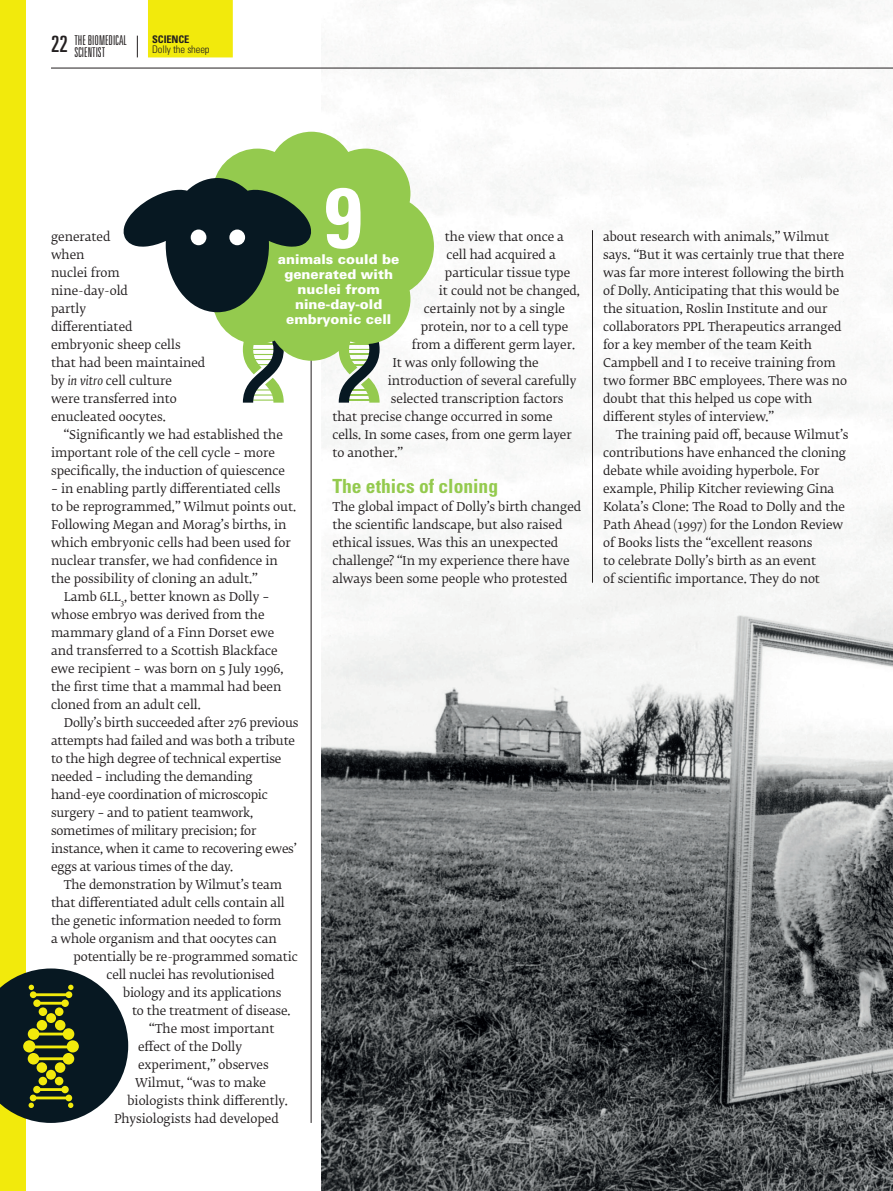
<style>
.page{position:relative;width:893px;height:1191px;background:#fff}
.page>*{position:absolute;margin:0;border:0;box-sizing:border-box;transform-origin:0 0}
.t1{font:700 condensed 85.2px "Univers";color:#fff}
.BS_Crosshead{font:700 condensed 19.5px "Univers";color:#94ca4e}
.t2{font:900 13.5px/15px "Univers";color:#fff;text-align:center}
.t3{font:300 ultra-condensed 13.5px/12px "Univers";color:#231f20;text-align:center}
.BS_Body_Copy_Indente{font:12px/18px "Fedra Serif B Std";color:#231f20}
.BS_Body_Copy_No_Inde{font:12px/18px "Fedra Serif B Std";color:#231f20}
.L__Master__Tab_Body{font:300 condensed 10.5px/9.9px "Univers";letter-spacing:-.01em;color:#231f20}
.s1{font-weight:400;font-size:22.5px}
.s2{font-weight:700}
.s3{font-style:italic}
</style>
<div class="page">
<img style="left:322px;top:0;width:571px;height:1191px">
<hr style="left:311px;top:230px;width:1px;height:893px;background:#231f20">
<hr style="left:592px;top:230px;width:1px;height:353px;background:#231f20">
<svg style="left:137px;top:36px;width:1px;height:21px"></svg>
<div style="left:0;top:0;width:26px;height:1191px;background:#f2ea0c"></div>
<div style="left:148px;top:0;width:85px;height:57px;background:#f2ea0c"></div>
<hr style="left:51px;top:68px;width:842px;height:1px;background:#231f20">
<svg style="left:339px;top:361px;width:41px;height:41px"></svg>
<svg style="left:215px;top:132px;width:219px;height:229px;fill:#94ca4e"></svg>
<svg style="left:123px;top:178px;width:190px;height:224px"></svg>
<div style="left:191px;top:229px;width:15px;height:16px;background:#fff;border-radius:50%"></div>
<div style="left:229px;top:229px;width:16px;height:16px;background:#fff;border-radius:50%"></div>
<svg style="left:0;top:968px;width:128px;height:155px;background:#485339"></svg>
<p class="t3" style="left:51px;top:34px;width:78px"><span class="s1">22</span> THE BIOMEDICAL<br>SCIENTIST</p>
<p class="L__Master__Tab_Body" style="left:152px;top:35px;width:59px"><span class="s2">SCIENCE<br></span>Dolly the sheep</p>
<p class="t1" style="left:324px;top:165px;width:39px">9</p>
<p class="BS_Body_Copy_Indente" style="left:51px;top:228px;width:156px">generated<br>when<br>nuclei from<br>nine-day-old<br>partly<br>differentiated<br>embryonic sheep cells that had been maintained by <span class="s3">in vitro</span> cell culture<br>were transferred into enucleated oocytes.</p>
<p class="BS_Body_Copy_Indente" style="left:51px;top:426px;width:247px;text-indent:13px">“Significantly we had established the important role of the cell cycle ‒ more specifically, the induction of quiescence<br>‒ in enabling partly differentiated cells<br>to be reprogrammed,” Wilmut points out.<br>Following Megan and Morag’s births, in which embryonic cells had been used for nuclear transfer, we had confidence in the possibility of cloning an adult.”</p>
<p class="BS_Body_Copy_Indente" style="left:51px;top:588px;width:234px;text-indent:13px">Lamb 6LL<sub>3</sub>, better known as Dolly ‒ whose embryo was derived from the mammary gland of a Finn Dorset ewe and transferred to a Scottish Blackface ewe recipient ‒ was born on 5 July 1996, the first time that a mammal had been cloned from an adult cell.</p>
<p class="BS_Body_Copy_Indente" style="left:51px;top:714px;width:249px;text-indent:13px">Dolly’s birth succeeded after 276 previous attempts had failed and was both a tribute to the high degree of technical expertise needed ‒ including the demanding hand-eye coordination of microscopic surgery ‒ and to patient teamwork, sometimes of military precision; for instance, when it came to recovering ewes’ eggs at various times of the day.</p>
<p class="BS_Body_Copy_Indente" style="left:64px;top:876px;width:220px">The demonstration by Wilmut’s team</p>
<p class="BS_Body_Copy_Indente" style="left:51px;top:894px;width:235px">that differentiated adult cells contain all</p>
<p class="BS_Body_Copy_Indente" style="left:51px;top:912px;width:232px">the genetic information needed to form</p>
<p class="BS_Body_Copy_Indente" style="left:51px;top:930px;width:227px">a whole organism and that oocytes can</p>
<p class="BS_Body_Copy_Indente" style="left:74px;top:948px;width:226px">potentially be re-programmed somatic</p>
<p class="BS_Body_Copy_Indente" style="left:107px;top:966px;width:170px">cell nuclei has revolutionised</p>
<p class="BS_Body_Copy_Indente" style="left:123px;top:984px;width:160px">biology and its applications</p>
<p class="BS_Body_Copy_Indente" style="left:132px;top:1002px;width:160px">to the treatment of disease.</p>
<p class="BS_Body_Copy_Indente" style="left:149px;top:1020px;width:127px">“The most important</p>
<p class="BS_Body_Copy_Indente" style="left:138px;top:1038px;width:106px">effect of the Dolly</p>
<p class="BS_Body_Copy_Indente" style="left:138px;top:1056px;width:132px">experiment,” observes</p>
<p class="BS_Body_Copy_Indente" style="left:135px;top:1074px;width:132px">Wilmut, “was to make</p>
<p class="BS_Body_Copy_Indente" style="left:128px;top:1092px;width:162px">biologists think differently.</p>
<p class="BS_Body_Copy_Indente" style="left:114px;top:1110px;width:166px">Physiologists had developed</p>
<p class="BS_Body_Copy_Indente" style="left:445px;top:228px;width:121px">the view that once a</p>
<p class="BS_Body_Copy_Indente" style="left:446px;top:246px;width:111px">cell had acquired a</p>
<p class="BS_Body_Copy_Indente" style="left:445px;top:264px;width:127px">particular tissue type</p>
<p class="BS_Body_Copy_Indente" style="left:439px;top:282px;width:143px">it could not be changed,</p>
<p class="BS_Body_Copy_Indente" style="left:424px;top:300px;width:143px">certainly not by a single</p>
<p class="BS_Body_Copy_Indente" style="left:421px;top:318px;width:149px">protein, nor to a cell type</p>
<p class="BS_Body_Copy_Indente" style="left:412px;top:336px;width:165px">from a different germ layer.</p>
<p class="BS_Body_Copy_Indente" style="left:392px;top:354px;width:148px">It was only following the</p>
<p class="BS_Body_Copy_Indente" style="left:388px;top:372px;width:190px">introduction of several carefully</p>
<p class="BS_Body_Copy_Indente" style="left:391px;top:390px;width:174px">selected transcription factors</p>
<p class="BS_Body_Copy_Indente" style="left:332px;top:408px;width:222px">that precise change occurred in some</p>
<p class="BS_Body_Copy_Indente" style="left:332px;top:426px;width:241px">cells. In some cases, from one germ layer</p>
<p class="BS_Body_Copy_Indente" style="left:332px;top:444px;width:72px">to another.”</p>
<p class="BS_Crosshead" style="left:332px;top:474px;width:167px">The ethics of cloning</p>
<p class="BS_Body_Copy_No_Inde" style="left:332px;top:498px;width:250px">The global impact of Dolly’s birth changed the scientific landscape, but also raised ethical issues. Was this an unexpected challenge? “In my experience there have always been some people who protested</p>
<p class="t2" style="left:278px;top:251px;width:123px">animals could be generated with nuclei from nine-day-old embryonic cell</p>
<p class="BS_Body_Copy_No_Inde" style="left:603px;top:228px;width:245px">about research with animals,” Wilmut says. “But it was certainly true that there was far more interest following the birth of Dolly. Anticipating that this would be the situation, Roslin Institute and our collaborators PPL Therapeutics arranged for a key member of the team Keith Campbell and I to receive training from two former BBC employees. There was no doubt that this helped us cope with different styles of interview.”</p>
<p class="BS_Body_Copy_Indente" style="left:603px;top:426px;width:247px;text-indent:13px">The training paid off, because Wilmut’s contributions have enhanced the cloning debate while avoiding hyperbole. For example, Philip Kitcher reviewing Gina Kolata’s Clone: The Road to Dolly and the Path Ahead (1997) for the London Review of Books lists the “excellent reasons<br>to celebrate Dolly’s birth as an event<br>of scientific importance. They do not</p>
</div>
